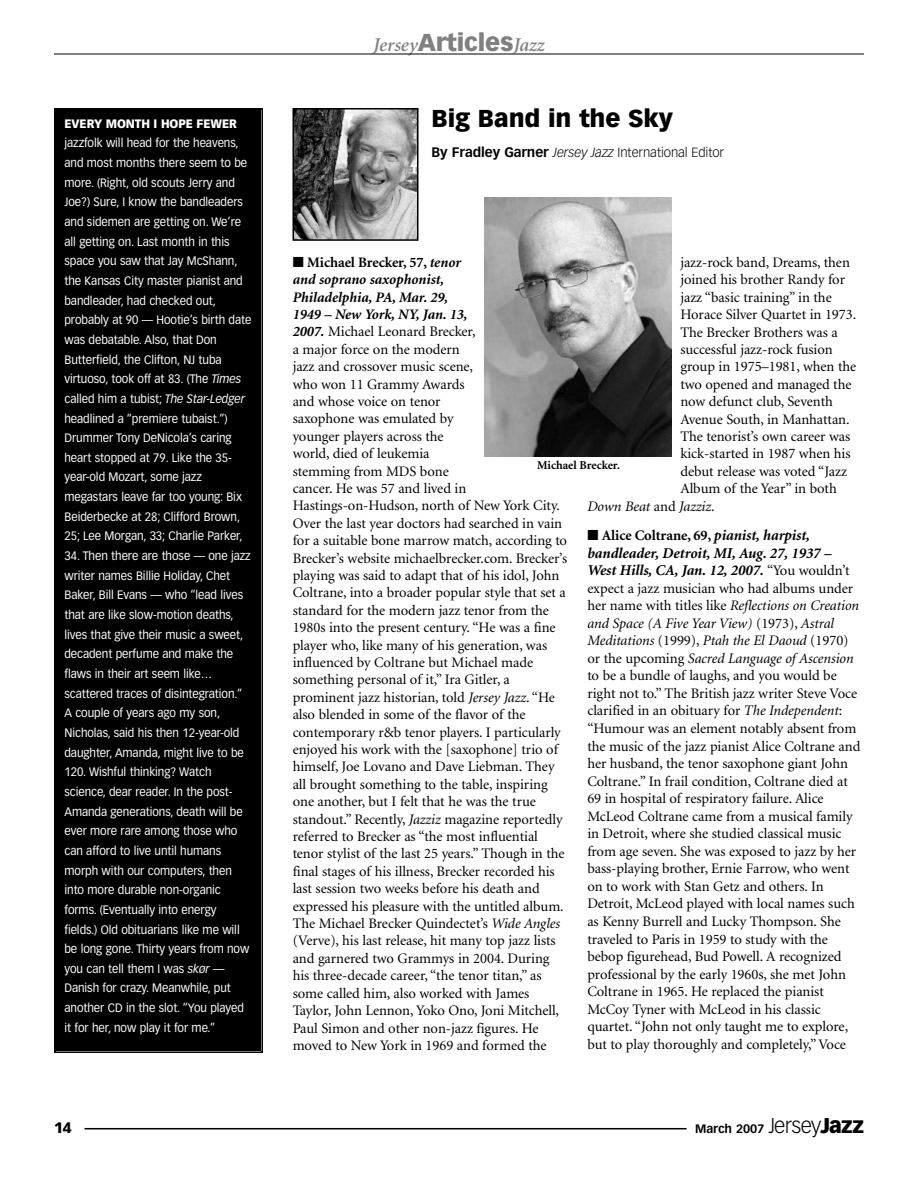
<style>
.page{position:relative;width:918px;height:1188px;background:#fff}
.page>*{position:absolute;margin:0;border:0;box-sizing:border-box;transform-origin:0 0}
.t1{font:900 24px "Vectora LH";letter-spacing:-.005em;color:#000}
.t2{font:italic 600 19.5px "Minion";color:#808080}
.t3{font:italic 700 15px/17.5px "Minion";letter-spacing:-.005em;color:#000}
.t4{font:900 15px "Vectora LH";color:#000}
.t5{font:14.55px/17.4px "Minion";letter-spacing:-.005em;color:#000}
.t6{font:700 14.55px "Minion";letter-spacing:-.005em;color:#000}
.t7{font:italic 14.55px "Minion";letter-spacing:-.005em;color:#000}
.t8{font:300 13.05px "Vectora LH";letter-spacing:-.005em;color:#000}
.t9{font:12px/19.6px "Vectora LH";letter-spacing:-.005em;color:#fff;scale:.95 1}
.t10{font:900 12px "Vectora LH";letter-spacing:-.005em;color:#fff;scale:.95 1}
.t11{font:700 12px "Vectora LH";color:#000}
.t12{font:700 12px "Minion";letter-spacing:-.005em;color:#000}
.s1{font-style:italic}
.s2{font-family:"Vectora LH";font-weight:900;font-style:normal;font-size:24px}
.s3{font-weight:700;font-size:13.5px}
.s4{font-weight:700}
.s5{font-weight:700;font-style:italic}
.s6{font-style:normal}
.s7{font-style:italic;font-size:15px}
.s8{font-weight:400;font-style:normal;font-size:14.55px}
.s9{font-weight:300;font-size:21px}
.s10{font-weight:900;font-size:21px}
</style>
<div class="page">
<hr style="left:85px;top:1128px;width:602px;height:1px;background:#000">
<hr style="left:54px;top:54px;width:810px;height:1px;background:#000">
<img style="left:295px;top:111px;width:120px;height:127px">
<div style="left:292px;top:108px;width:126px;height:133px;border:2px solid #000"></div>
<div style="left:56px;top:110px;width:205px;height:942px;background:#000"></div>
<div style="left:54px;top:108px;width:209px;height:945px;border:2px solid #000"></div>
<img style="left:485px;top:198px;width:186px;height:258px">
<p class="t10" style="left:64px;top:118px;width:183px">EVERY MONTH I HOPE FEWER</p>
<p class="t9" style="left:64px;top:134px;width:198px">jazzfolk will head for the heavens, and most months there seem to be more. (Right, old scouts Jerry and Joe?) Sure, I know the bandleaders and sidemen are getting on. We’re all getting on. Last month in this space you saw that Jay McShann, the Kansas City master pianist and bandleader, had checked out, probably at 90 — Hootie’s birth date was debatable. Also, that Don Butterfield, the Clifton, NJ tuba virtuoso, took off at 83. (The <span class="s1">Times </span>called him a tubist; <span class="s1">The Star-Ledger </span>headlined a “premiere tubaist.”)<br>Drummer Tony DeNicola’s caring heart stopped at 79. Like the 35- year-old Mozart, some jazz megastars leave far too young: Bix Beiderbecke at 28; Clifford Brown, 25; Lee Morgan, 33; Charlie Parker,</p>
<p class="t9" style="left:64px;top:547px;width:198px">34. Then there are those — one jazz writer names Billie Holiday, Chet<br>Baker, Bill Evans — who “lead lives that are like slow-motion deaths, lives that give their music a sweet, decadent perfume and make the flaws in their art seem like… scattered traces of disintegration.”<br>A couple of years ago my son,<br>Nicholas, said his then 12-year-old daughter, Amanda, might live to be<br>120. Wishful thinking? Watch science, dear reader. In the post-<br>Amanda generations, death will be ever more rare among those who can afford to live until humans morph with our computers, then into more durable non-organic forms. (Eventually into energy fields.) Old obituarians like me will be long gone. Thirty years from now you can tell them I was <span class="s1">skør</span> —<br>Danish for crazy. Meanwhile, put another CD in the slot. “You played it for her, now play it for me.”</p>
<p class="t4" style="left:54px;top:1121px;width:19px">14</p>
<h2 class="t2" style="left:373px;top:37px;width:173px">Jersey<span class="s2">Articles</span>Jazz</h2>
<h1 class="t1" style="left:432px;top:108px;width:243px">Big Band in the Sky</h1>
<p class="t8" style="left:432px;top:147px;width:294px"><span class="s3">By Fradley Garner</span> <span class="s1">Jersey Jazz</span> International Editor</p>
<p class="t5" style="left:293px;top:255px;width:276px">■ <span class="s4">Michael Brecker, 57,</span> <span class="s5">tenor<br>and soprano saxophonist,<br>Philadelphia, PA, Mar. 29,<br>1949 – New York, NY, Jan. 13,<br>2007.</span> Michael Leonard Brecker,<br>a major force on the modern<br>jazz and crossover music scene,<br>who won 11 Grammy Awards<br>and whose voice on tenor<br>saxophone was emulated by<br>younger players across the<br>world, died of leukemia<br>stemming from MDS bone<br>cancer. He was 57 and lived in Hastings-on-Hudson, north of New York City.<br>Over the last year doctors had searched in vain for a suitable bone marrow match, according to Brecker’s website michaelbrecker.com. Brecker’s playing was said to adapt that of his idol, John Coltrane, into a broader popular style that set a standard for the modern jazz tenor from the 1980s into the present century. “He was a fine player who, like many of his generation, was influenced by Coltrane but Michael made something personal of it,” Ira Gitler, a prominent jazz historian, told <span class="s1">Jersey Jazz</span>. “He also blended in some of the flavor of the contemporary r&amp;b tenor players. I particularly enjoyed his work with the [saxophone] trio of himself, Joe Lovano and Dave Liebman. They all brought something to the table, inspiring one another, but I felt that he was the true standout.” Recently, <span class="s1">Jazziz</span> magazine reportedly referred to Brecker as “the most influential tenor stylist of the last 25 years.” Though in the final stages of his illness, Brecker recorded his last session two weeks before his death and expressed his pleasure with the untitled album.<br>The Michael Brecker Quindectet’s <span class="s1">Wide Angles </span>(Verve), his last release, hit many top jazz lists and garnered two Grammys in 2004. During his three-decade career, “the tenor titan,” as some called him, also worked with James Taylor, John Lennon, Yoko Ono, Joni Mitchell, Paul Simon and other non-jazz figures. He moved to New York in 1969 and formed the</p>
<p class="t5" style="left:680px;top:255px;width:171px">jazz-rock band, Dreams, then</p>
<p class="t5" style="left:680px;top:272px;width:166px">joined his brother Randy for</p>
<p class="t5" style="left:680px;top:290px;width:153px">jazz “basic training” in the</p>
<p class="t5" style="left:680px;top:307px;width:177px">Horace Silver Quartet in 1973.</p>
<p class="t5" style="left:680px;top:324px;width:159px">The Brecker Brothers was a</p>
<p class="t5" style="left:680px;top:342px;width:154px">successful jazz-rock fusion</p>
<p class="t5" style="left:680px;top:359px;width:177px">group in 1975–1981, when the</p>
<p class="t5" style="left:680px;top:377px;width:173px">two opened and managed the</p>
<p class="t5" style="left:680px;top:394px;width:154px">now defunct club, Seventh</p>
<p class="t5" style="left:680px;top:411px;width:171px">Avenue South, in Manhattan.</p>
<p class="t5" style="left:680px;top:429px;width:171px">The tenorist’s own career was</p>
<p class="t5" style="left:680px;top:446px;width:172px">kick-started in 1987 when his</p>
<p class="t5" style="left:680px;top:464px;width:168px">debut release was voted “Jazz</p>
<p class="t5" style="left:680px;top:481px;width:158px">Album of the Year” in both</p>
<p class="t7" style="left:587px;top:500px;width:129px">Down Beat <span class="s6">and</span> Jazziz<span class="s6">.</span></p>
<p class="t6" style="left:587px;top:530px;width:224px">■ Alice Coltrane, 69, <span class="s7">pianist, harpist,</span></p>
<p class="t3" style="left:587px;top:545px;width:264px">bandleader, Detroit, MI, Aug. 27, 1937 –<br>West Hills, CA, Jan. 12, 2007. <span class="s8">“You wouldn’t</span></p>
<p class="t5" style="left:587px;top:580px;width:274px">expect a jazz musician who had albums under her name with titles like <span class="s1">Reflections on Creation and Space (A Five Year View)</span> (1973), <span class="s1">Astral Meditations</span> (1999), <span class="s1">Ptah the El Daoud</span> (1970) or the upcoming <span class="s1">Sacred Language of Ascension </span>to be a bundle of laughs, and you would be right not to.” The British jazz writer Steve Voce clarified in an obituary for <span class="s1">The Independent</span>: “Humour was an element notably absent from the music of the jazz pianist Alice Coltrane and her husband, the tenor saxophone giant John Coltrane.” In frail condition, Coltrane died at 69 in hospital of respiratory failure. Alice McLeod Coltrane came from a musical family in Detroit, where she studied classical music from age seven. She was exposed to jazz by her bass-playing brother, Ernie Farrow, who went on to work with Stan Getz and others. In Detroit, McLeod played with local names such as Kenny Burrell and Lucky Thompson. She traveled to Paris in 1959 to study with the bebop figurehead, Bud Powell. A recognized professional by the early 1960s, she met John Coltrane in 1965. He replaced the pianist McCoy Tyner with McLeod in his classic quartet. “John not only taught me to explore, but to play thoroughly and completely,” Voce</p>
<p class="t12" style="left:537px;top:461px;width:84px">Michael Brecker.</p>
<p class="t11" style="left:695px;top:1124px;width:170px">March 2007 <span class="s9">Jersey</span><span class="s10">Jazz</span></p>
</div>
